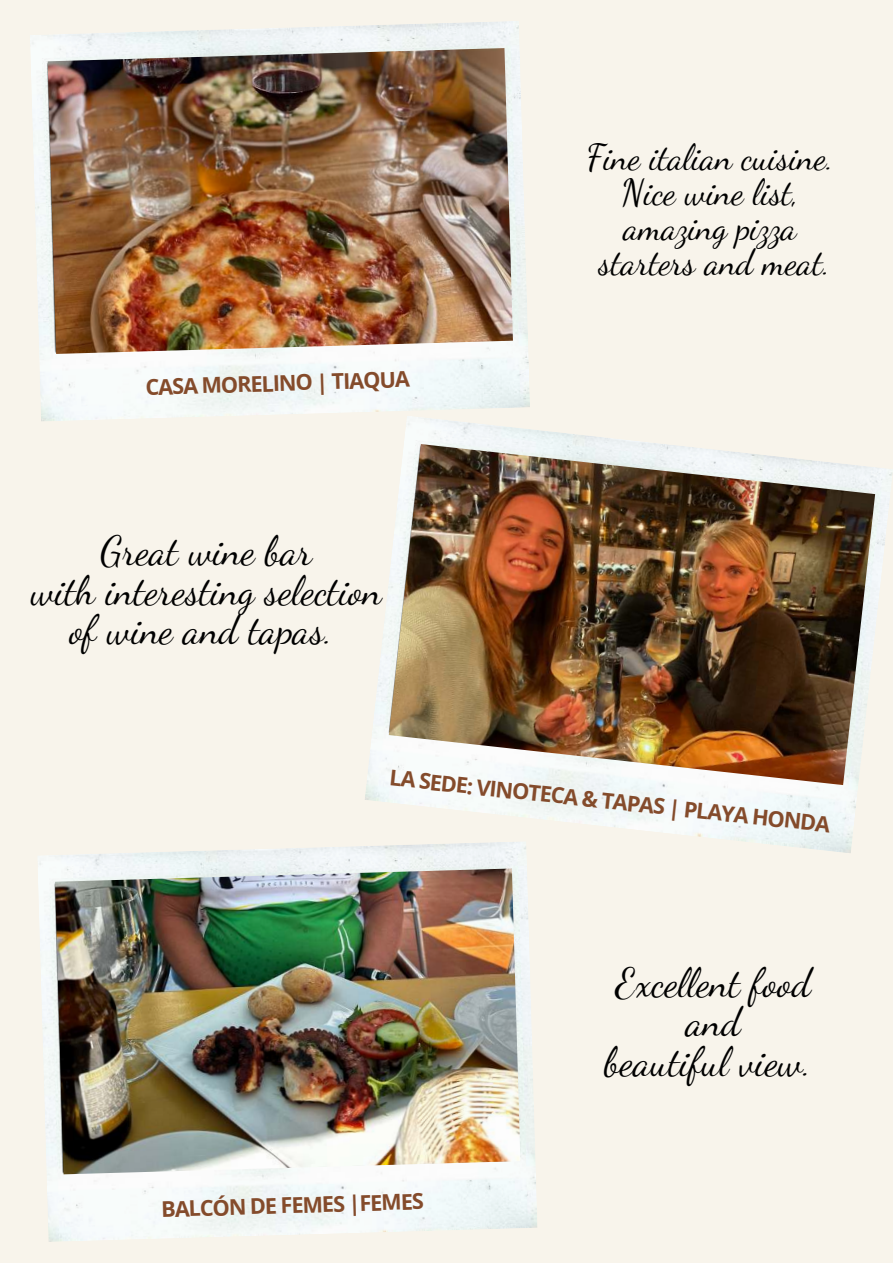
<style>
.page{position:relative;width:893px;height:1263px;background:#f8f4eb}
.page>*{position:absolute;margin:0;border:0;box-sizing:border-box;transform-origin:0 0}
.t1{font:39.9px/39.4px "Dancing Script";color:#000;text-align:center}
.t2{font:35.4px/35px "Dancing Script";color:#000;text-align:center}
.t3{font:700 21.75px "Open Sans";color:#844b2b}
</style>
<div class="page">
<img style="left:30px;top:21px;width:500px;height:400px">
<img style="left:48px;top:48px;width:465px;height:306px">
<img style="left:364px;top:415px;width:528px;height:438px">
<img style="left:389px;top:444px;width:486px;height:341px">
<img style="left:38px;top:841px;width:499px;height:401px">
<img style="left:55px;top:868px;width:465px;height:306px">
<p class="t3" style="left:145px;top:373px;width:266px;rotate:-2deg">CASA MORELINO | TIAQUA</p>
<p class="t1" style="left:31px;top:528px;width:352px">Great wine bar<br>with interesting selection of wine and tapas.</p>
<p class="t2" style="left:586px;top:137px;width:249px">Fine italian cuisine.<br>Nice wine list, amazing pizza starters and meat.</p>
<p class="t3" style="left:391px;top:763px;width:444px;rotate:6deg">LA SEDE: VINOTECA &amp; TAPAS | PLAYA HONDA</p>
<p class="t3" style="left:161px;top:1195px;width:264px;rotate:-2deg">BALCÓN DE FEMES |FEMES</p>
<p class="t1" style="left:604px;top:960px;width:208px">Excellent food and<br>beautiful view.</p>
</div>
